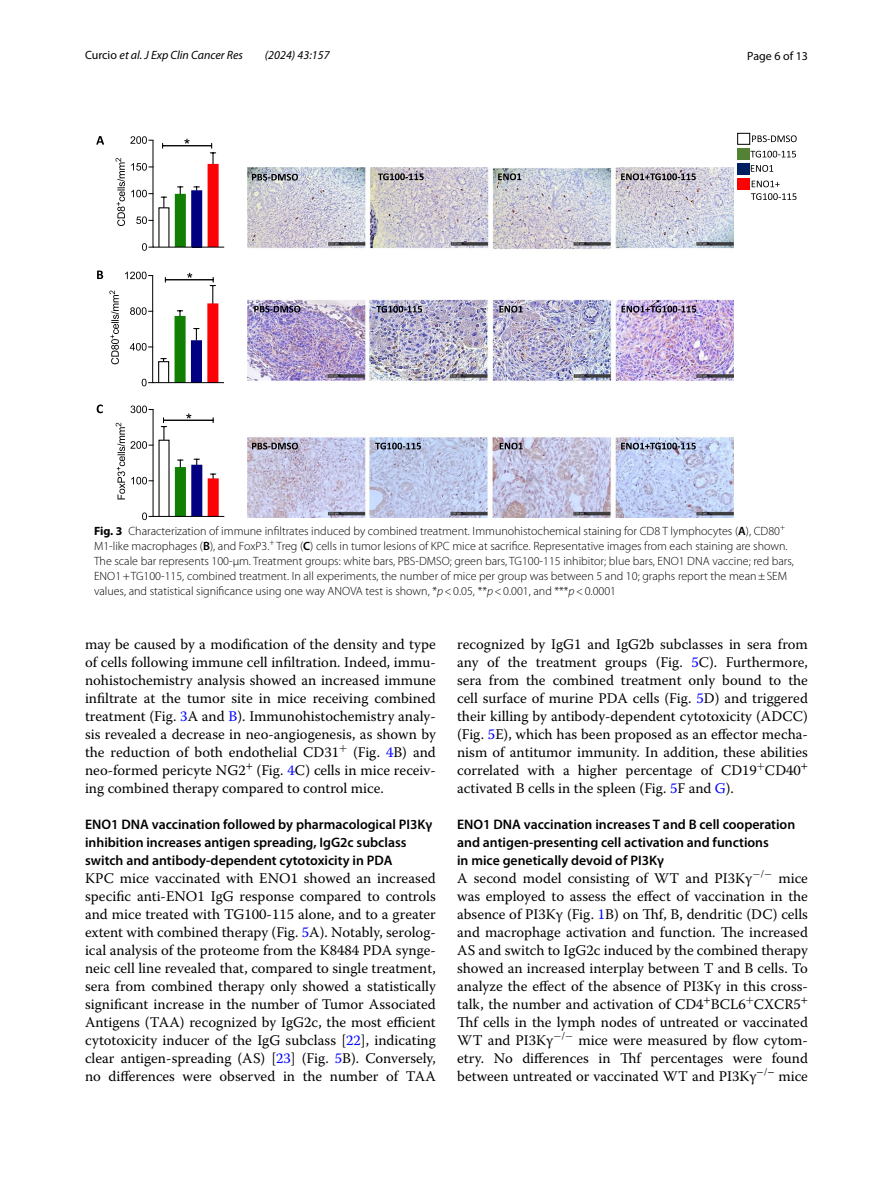
<style>
.page{position:relative;width:893px;height:1187px;background:#fff}
.page>*{position:absolute;margin:0;border:0;box-sizing:border-box;transform-origin:0 0}
.t1{font:14.7px/18px "Warnock Pro";color:#000;text-align:justify}
.t2{font:600 13.8px/18px "Myriad Pro";color:#000}
.t3{font:300 12px/15px "Myriad Pro";color:#000}
.t4{font:italic 12px "Myriad Pro";color:#000}
.t5{font:12px "Myriad Pro";color:#000}
.s1{font-style:normal}
.s2{font-weight:700}
.s3{font-weight:600}
.s4{font-style:italic}
.s5{color:#00f}
</style>
<div class="page">
<img style="left:248px;top:167px;width:486px;height:350px">
<svg style="left:96px;top:136px;width:8px;height:9px"></svg>
<svg style="left:97px;top:270px;width:6px;height:9px"></svg>
<svg style="left:97px;top:404px;width:6px;height:9px"></svg>
<svg style="left:252px;top:442px;width:46px;height:7px"></svg>
<svg style="left:375px;top:442px;width:46px;height:7px"></svg>
<svg style="left:500px;top:442px;width:23px;height:7px"></svg>
<svg style="left:621px;top:442px;width:75px;height:7px"></svg>
<svg style="left:254px;top:306px;width:46px;height:6px"></svg>
<svg style="left:376px;top:306px;width:46px;height:6px"></svg>
<svg style="left:499px;top:306px;width:24px;height:6px"></svg>
<svg style="left:621px;top:300px;width:75px;height:12px"></svg>
<div style="left:737px;top:133px;width:13px;height:12px;border:1px solid #000"></div>
<svg style="left:752px;top:135px;width:45px;height:7px"></svg>
<div style="left:738px;top:148px;width:12px;height:11px;background:#548235"></div>
<div style="left:738px;top:163px;width:12px;height:11px;background:#002060"></div>
<div style="left:738px;top:178px;width:12px;height:11px;background:#f00"></div>
<svg style="left:750px;top:151px;width:46px;height:6px"></svg>
<svg style="left:751px;top:165px;width:22px;height:7px"></svg>
<svg style="left:752px;top:180px;width:28px;height:7px"></svg>
<svg style="left:751px;top:193px;width:45px;height:7px"></svg>
<svg style="left:252px;top:174px;width:46px;height:6px"></svg>
<svg style="left:378px;top:173px;width:46px;height:7px"></svg>
<svg style="left:498px;top:173px;width:23px;height:7px"></svg>
<svg style="left:621px;top:173px;width:75px;height:7px"></svg>
<div style="left:176px;top:195px;width:9px;height:52px;background:#118002"></div>
<div style="left:175px;top:194px;width:11px;height:53px;border:2px solid #118002"></div>
<div style="left:192px;top:191px;width:9px;height:56px;background:#000080"></div>
<div style="left:191px;top:190px;width:11px;height:57px;border:2px solid #000080"></div>
<div style="left:208px;top:165px;width:10px;height:82px;background:#fb0207"></div>
<div style="left:208px;top:164px;width:11px;height:83px;border:2px solid #fb0207"></div>
<hr style="left:153px;top:247px;width:71px;height:1px;background:#000">
<hr style="left:153px;top:140px;width:1px;height:107px;background:#000">
<svg style="left:142px;top:243px;width:11px;height:8px"></svg>
<svg style="left:136px;top:216px;width:17px;height:8px"></svg>
<svg style="left:131px;top:190px;width:22px;height:7px"></svg>
<svg style="left:131px;top:163px;width:22px;height:8px"></svg>
<svg style="left:130px;top:136px;width:23px;height:8px"></svg>
<svg style="left:161px;top:196px;width:6px;height:11px"></svg>
<svg style="left:178px;top:186px;width:5px;height:8px"></svg>
<svg style="left:194px;top:186px;width:5px;height:4px"></svg>
<svg style="left:116px;top:158px;width:9px;height:68px"></svg>
<svg style="left:210px;top:143px;width:6px;height:21px"></svg>
<hr style="left:163px;top:145px;width:49px;height:1px;background:#000">
<svg style="left:184px;top:139px;width:6px;height:5px"></svg>
<div style="left:158px;top:361px;width:11px;height:22px;border:1px solid #000"></div>
<div style="left:175px;top:317px;width:10px;height:65px;background:#118002"></div>
<div style="left:175px;top:316px;width:11px;height:67px;border:2px solid #118002"></div>
<div style="left:192px;top:341px;width:9px;height:41px;background:#000080"></div>
<div style="left:191px;top:340px;width:11px;height:43px;border:2px solid #000080"></div>
<div style="left:208px;top:304px;width:10px;height:78px;background:#fb0207"></div>
<div style="left:207px;top:303px;width:11px;height:80px;border:2px solid #fb0207"></div>
<hr style="left:153px;top:382px;width:71px;height:1px;background:#000">
<hr style="left:152px;top:275px;width:1px;height:107px;background:#000">
<svg style="left:142px;top:378px;width:11px;height:8px"></svg>
<svg style="left:130px;top:343px;width:23px;height:7px"></svg>
<svg style="left:130px;top:307px;width:23px;height:8px"></svg>
<svg style="left:125px;top:271px;width:28px;height:8px"></svg>
<svg style="left:161px;top:358px;width:5px;height:3px"></svg>
<svg style="left:177px;top:310px;width:6px;height:6px"></svg>
<svg style="left:194px;top:328px;width:5px;height:12px"></svg>
<svg style="left:109px;top:290px;width:10px;height:74px"></svg>
<svg style="left:210px;top:277px;width:5px;height:26px"></svg>
<hr style="left:165px;top:279px;width:48px;height:1px;background:#000">
<svg style="left:187px;top:273px;width:5px;height:5px"></svg>
<div style="left:176px;top:468px;width:9px;height:48px;background:#118002"></div>
<div style="left:175px;top:467px;width:11px;height:50px;border:2px solid #118002"></div>
<div style="left:192px;top:465px;width:10px;height:51px;background:#000080"></div>
<div style="left:191px;top:464px;width:11px;height:53px;border:2px solid #000080"></div>
<div style="left:208px;top:479px;width:10px;height:37px;background:#fb0207"></div>
<div style="left:208px;top:478px;width:11px;height:39px;border:2px solid #fb0207"></div>
<hr style="left:153px;top:516px;width:71px;height:1px;background:#000">
<hr style="left:153px;top:409px;width:1px;height:107px;background:#000">
<svg style="left:142px;top:512px;width:11px;height:8px"></svg>
<svg style="left:131px;top:405px;width:22px;height:8px"></svg>
<svg style="left:178px;top:459px;width:5px;height:8px"></svg>
<svg style="left:194px;top:458px;width:5px;height:6px"></svg>
<svg style="left:210px;top:473px;width:6px;height:5px"></svg>
<svg style="left:116px;top:423px;width:37px;height:76px"></svg>
<svg style="left:161px;top:418px;width:6px;height:21px"></svg>
<hr style="left:163px;top:420px;width:50px;height:1px;background:#000">
<svg style="left:186px;top:413px;width:5px;height:5px"></svg>
<p class="t4" style="left:85px;top:48px;width:160px"><span class="s1">Curcio</span> et al. J Exp Clin Cancer Res</p>
<p class="t4" style="left:265px;top:48px;width:66px">(2024) 43:157</p>
<p class="t5" style="left:747px;top:48px;width:62px">Page 6 of 13</p>
<p class="t3" style="left:94px;top:524px;width:701px"><span class="s2">Fig. 3</span> Characterization of immune infiltrates induced by combined treatment. Immunohistochemical staining for CD8 T lymphocytes (<span class="s3">A</span>), CD80<sup>+ </sup>M1-like macrophages (<span class="s3">B</span>), and FoxP3.<sup>+</sup> Treg (<span class="s3">C</span>) cells in tumor lesions of KPC mice at sacrifice. Representative images from each staining are shown.<br>The scale bar represents 100-μm. Treatment groups: white bars, PBS-DMSO; green bars, TG100-115 inhibitor; blue bars, ENO1 DNA vaccine; red bars, ENO1+TG100-115, combined treatment. In all experiments, the number of mice per group was between 5 and 10; graphs report the mean±SEM values, and statistical significance using one way ANOVA test is shown, *<span class="s4">p</span>&lt;0.05, **<span class="s4">p</span>&lt;0.001, and ***<span class="s4">p</span>&lt;0.0001</p>
<p class="t1" style="left:85px;top:635px;width:352px">may be caused by a modification of the density and type of cells following immune cell infiltration. Indeed, immu&shy;nohistochemistry analysis showed an increased immune infiltrate at the tumor site in mice receiving combined treatment (Fig. <span class="s5">3</span>A and <span class="s5">B</span>). Immunohistochemistry analy&shy;sis revealed a decrease in neo-angiogenesis, as shown by the reduction of both endothelial CD31<sup>+</sup> (Fig. <span class="s5">4</span>B) and neo-formed pericyte NG2<sup>+</sup> (Fig. <span class="s5">4</span>C) cells in mice receiv&shy;ing combined therapy compared to control mice.</p>
<p class="t2" style="left:85px;top:815px;width:349px">ENO1 DNA vaccination followed by pharmacological PI3Kγ inhibition increases antigen spreading, IgG2c subclass switch and antibody‑dependent cytotoxicity in PDA</p>
<p class="t1" style="left:85px;top:869px;width:352px">KPC mice vaccinated with ENO1 showed an increased specific anti-ENO1 IgG response compared to controls and mice treated with TG100-115 alone, and to a greater extent with combined therapy (Fig. <span class="s5">5</span>A). Notably, serolog&shy;ical analysis of the proteome from the K8484 PDA synge&shy;neic cell line revealed that, compared to single treatment, sera from combined therapy only showed a statistically significant increase in the number of Tumor Associated Antigens (TAA) recognized by IgG2c, the most efficient cytotoxicity inducer of the IgG subclass [<span class="s5">22</span>], indicating clear antigen-spreading (AS) [<span class="s5">23</span>] (Fig. <span class="s5">5</span>B). Conversely, no differences were observed in the number of TAA</p>
<p class="t1" style="left:457px;top:635px;width:352px">recognized by IgG1 and IgG2b subclasses in sera from any of the treatment groups (Fig. <span class="s5">5</span>C). Furthermore, sera from the combined treatment only bound to the cell surface of murine PDA cells (Fig. <span class="s5">5</span>D) and triggered their killing by antibody-dependent cytotoxicity (ADCC) (Fig. <span class="s5">5</span>E), which has been proposed as an effector mecha&shy;nism of antitumor immunity. In addition, these abilities correlated with a higher percentage of CD19<sup>+</sup>CD40<sup>+ </sup>activated B cells in the spleen (Fig. <span class="s5">5</span>F and <span class="s5">G</span>).</p>
<p class="t2" style="left:457px;top:815px;width:340px">ENO1 DNA vaccination increases T and B cell cooperation and antigen‑presenting cell activation and functions<br>in mice genetically devoid of PI3Kγ</p>
<p class="t1" style="left:457px;top:869px;width:352px">A second model consisting of WT and PI3Kγ<sup>−</sup><sup>/</sup><sup>−</sup> mice was employed to assess the effect of vaccination in the absence of PI3Kγ (Fig. <span class="s5">1</span>B) on Thf, B, dendritic (DC) cells and macrophage activation and function. The increased AS and switch to IgG2c induced by the combined therapy showed an increased interplay between T and B cells. To analyze the effect of the absence of PI3Kγ in this cross&shy;talk, the number and activation of CD4<sup>+</sup>BCL6<sup>+</sup>CXCR5<sup>+ </sup>Thf cells in the lymph nodes of untreated or vaccinated WT and PI3Kγ<sup>−</sup><sup>/</sup><sup>−</sup> mice were measured by flow cytom&shy;etry. No differences in Thf percentages were found between untreated or vaccinated WT and PI3Kγ<sup>−</sup><sup>/</sup><sup>−</sup> mice</p>
</div>
